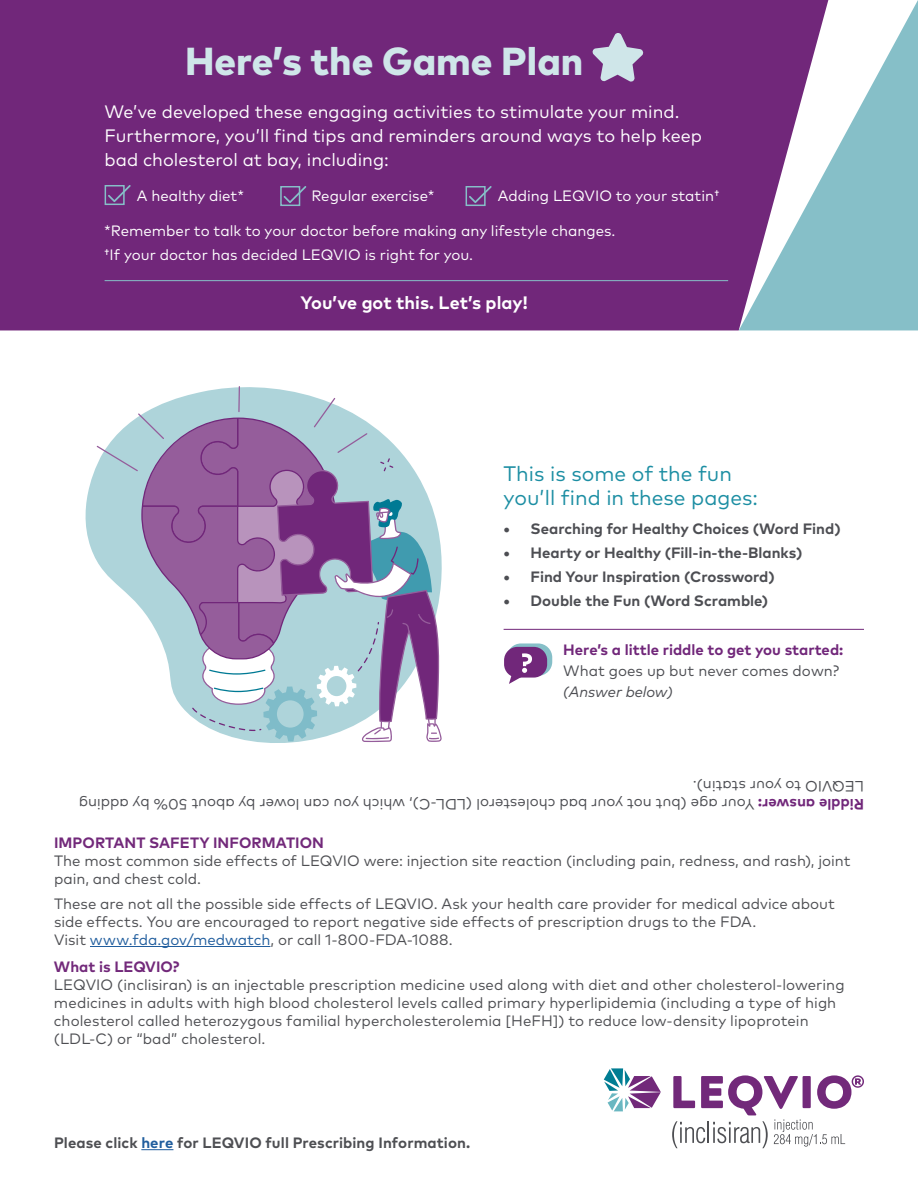
<style>
.page{position:relative;width:918px;height:1188px;background:#fff}
.page>*{position:absolute;margin:0;border:0;box-sizing:border-box;transform-origin:0 0}
.t1{font:800 39px "Mark W1 G";color:#cfe6e9}
.t2{font:21px/24px "Mark W1 G";color:#1c8ea3}
.t3{font:18px/24px "Mark W1 G";color:#fff}
.t4{font:700 18px "Mark W1 G";color:#fff}
.t5{font:15px/18px "Mark W1 G";color:#4e4f53}
.t6{font:15px/24px "Mark W1 G";color:#fff}
.t7{font:15px/18px "Mark W1 G";color:#4d4e53}
.t8{font:700 15px "Mark W1 G";color:#4d4e53}
.t9{font:700 15px "Mark W1 G";letter-spacing:.005em;color:#4e4f53}
.t10{font:700 15px "Mark W1 G";letter-spacing:.005em;color:#72297a}
.t11{font:700 15px "Mark W1 G";color:#71277a}
.t12{font:italic 15px "Mark W1 G";color:#4d4e53}
.s1{font-weight:700;color:#71277a}
.s2{color:#215e9e}
</style>
<div class="page">
<div style="left:0;top:0;width:739px;height:330px;background:#71277a"></div>
<svg style="left:739px;top:0;width:179px;height:330px;fill:#86bfc8"></svg>
<svg style="left:85px;top:387px;width:232px;height:356px"></svg>
<hr style="left:238px;top:386px;width:2px;height:26px;background:#955d9b">
<svg style="left:97px;top:398px;width:345px;height:344px"></svg>
<svg style="left:592px;top:32px;width:52px;height:51px"></svg>
<hr style="left:504px;top:629px;width:360px;height:1px;background:#71277a">
<svg style="left:507px;top:643px;width:45px;height:33px"></svg>
<div style="left:504px;top:647px;width:43px;height:31px;background:#71277a;border-radius:13px"></div>
<svg style="left:509px;top:653px;width:23px;height:31px"></svg>
<hr style="left:90px;top:946px;width:180px;height:1px;background:#215e9e">
<svg style="left:672px;top:1075px;width:192px;height:73px"></svg>
<svg style="left:604px;top:1068px;width:57px;height:43px"></svg>
<hr style="left:141px;top:1149px;width:32px;height:1px;background:#215e9e">
<div style="left:105px;top:185px;width:20px;height:20px;border:2px solid #86bfc8"></div>
<svg style="left:108px;top:185px;width:23px;height:17px"></svg>
<div style="left:280px;top:186px;width:20px;height:20px;border:2px solid #86bfc8"></div>
<svg style="left:284px;top:186px;width:22px;height:17px"></svg>
<div style="left:466px;top:186px;width:20px;height:20px;border:2px solid #86bfc8"></div>
<svg style="left:469px;top:186px;width:23px;height:17px"></svg>
<hr style="left:105px;top:280px;width:623px;height:1px;background:#86bfc8">
<h1 class="t1" style="left:185px;top:32px;width:400px">Here’s the Game Plan</h1>
<p class="t3" style="left:105px;top:98px;width:599px">We’ve developed these engaging activities to stimulate your mind.<br>Furthermore, you’ll find tips and reminders around ways to help keep bad cholesterol at bay, including:</p>
<p class="t6" style="left:137px;top:183px;width:109px">A healthy diet*</p>
<p class="t6" style="left:311px;top:183px;width:125px">Regular exercise*</p>
<p class="t6" style="left:498px;top:183px;width:223px">Adding LEQVIO to your statin†</p>
<p class="t6" style="left:104px;top:218px;width:513px">*Remember to talk to your doctor before making any lifestyle changes. †If your doctor has decided LEQVIO is right for you.</p>
<p class="t4" style="left:301px;top:289px;width:229px">You’ve got this. Let’s play!</p>
<h2 class="t2" style="left:504px;top:460px;width:256px">This is some of the fun you’ll find in these pages:</h2>
<p class="t8" style="left:504px;top:518px;width:339px">• Searching for Healthy Choices (Word Find)</p>
<p class="t8" style="left:504px;top:542px;width:300px">• Hearty or Healthy (Fill-in-the-Blanks)</p>
<p class="t8" style="left:504px;top:566px;width:273px">• Find Your Inspiration (Crossword)</p>
<p class="t8" style="left:504px;top:590px;width:266px">• Double the Fun (Word Scramble)</p>
<p class="t11" style="left:563px;top:638px;width:282px">Here’s a little riddle to get you started:</p>
<p class="t7" style="left:563px;top:661px;width:278px">What goes up but never comes down?</p>
<p class="t12" style="left:563px;top:680px;width:111px">(Answer below)</p>
<p class="t7" style="left:864px;top:814px;width:787px;rotate:-180deg"><span class="s1">Riddle answer:</span> Your age (but not your bad cholesterol (LDL-C), which you can lower by about 50% by adding<br>LEQVIO to your statin).</p>
<p class="t10" style="left:54px;top:831px;width:271px">IMPORTANT SAFETY INFORMATION</p>
<p class="t5" style="left:54px;top:851px;width:798px">The most common side effects of LEQVIO were: injection site reaction (including pain, redness, and rash), joint pain, and chest cold.</p>
<p class="t5" style="left:54px;top:893px;width:782px">These are not all the possible side effects of LEQVIO. Ask your health care provider for medical advice about side effects. You are encouraged to report negative side effects of prescription drugs to the FDA.<br>Visit <span class="s2">www.fda.gov/medwatch</span>, or call 1-800-FDA-1088.</p>
<p class="t10" style="left:54px;top:956px;width:127px">What is LEQVIO?</p>
<p class="t5" style="left:54px;top:975px;width:792px">LEQVIO (inclisiran) is an injectable prescription medicine used along with diet and other cholesterol-lowering medicines in adults with high blood cholesterol levels called primary hyperlipidemia (including a type of high cholesterol called heterozygous familial hypercholesterolemia [HeFH]) to reduce low-density lipoprotein (LDL-C) or “bad” cholesterol.</p>
<p class="t9" style="left:54px;top:1131px;width:418px">Please click <span class="s2">here</span> for LEQVIO full Prescribing Information.</p>
</div>
